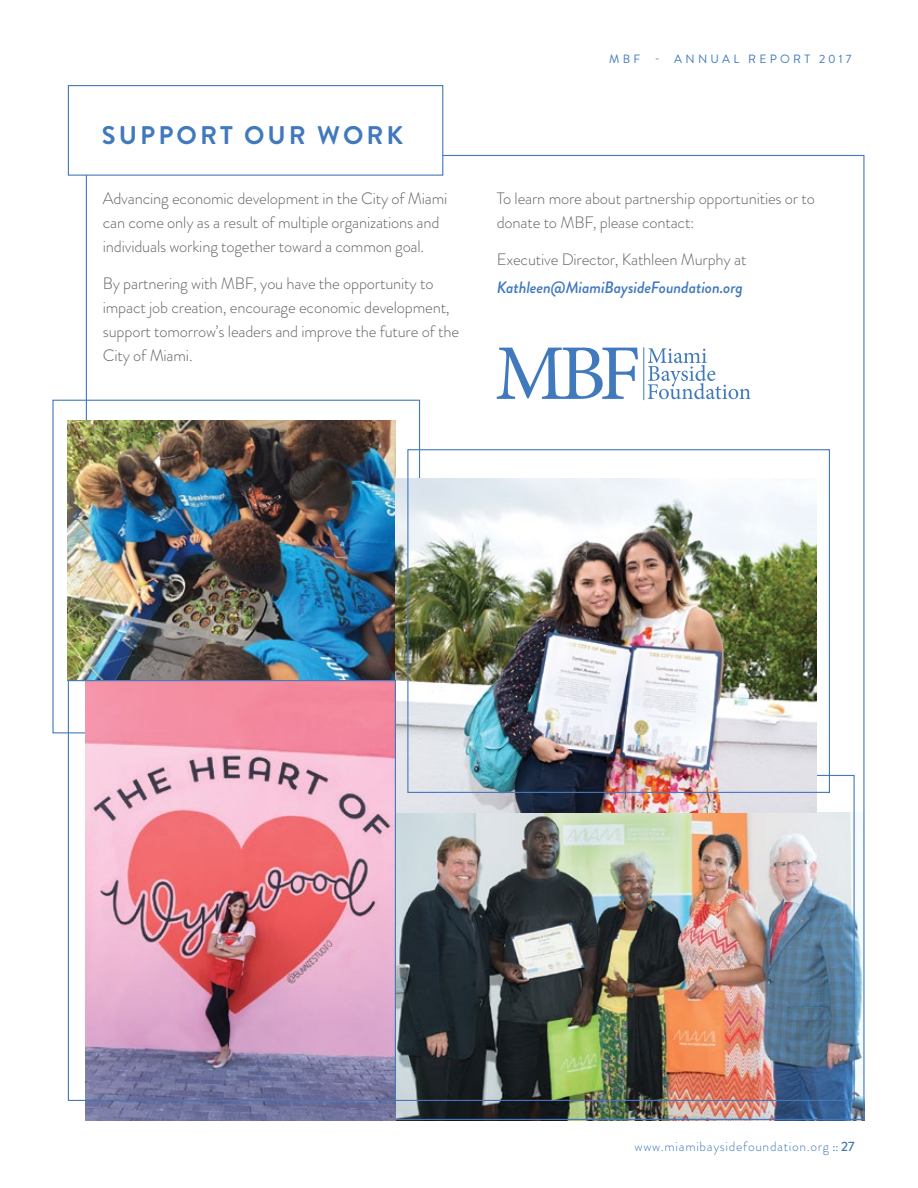
<style>
.page{position:relative;width:918px;height:1188px;background:#fff}
.page>*{position:absolute;margin:0;border:0;box-sizing:border-box;transform-origin:0 0}
.t1{font:700 25.5px "Brandon Grotesque";letter-spacing:.12em;color:#4179bd}
.t2{font:300 16.5px/24px "Brandon Grotesque";letter-spacing:-.01em;color:#636466}
.t3{font:italic 500 16.5px "Brandon Grotesque";letter-spacing:-.01em;color:#4179bd}
.t4{font:300 13.5px "Brandon Grotesque";letter-spacing:.05em;color:#4179bd}
.t5{font:12px "Brandon Grotesque";letter-spacing:.27em;color:#4179bd}
.s1{font-weight:400;font-size:12px}
.s2{font-weight:500}
</style>
<div class="page">
<img style="left:396px;top:812px;width:467px;height:306px">
<div style="left:68px;top:85px;width:375px;height:91px;background:#fff;border:1px solid #4179bd"></div>
<svg style="left:497px;top:348px;width:141px;height:51px"></svg>
<hr style="left:643px;top:347px;width:1px;height:53px;background:#4179bd">
<svg style="left:648px;top:348px;width:103px;height:51px"></svg>
<img style="left:68px;top:421px;width:328px;height:259px">
<img style="left:396px;top:478px;width:420px;height:334px">
<div style="left:407px;top:449px;width:423px;height:344px;border:1px solid #4179bd"></div>
<img style="left:85px;top:682px;width:311px;height:438px">
<div style="left:68px;top:680px;width:328px;height:421px;border:1px solid #4179bd"></div>
<h1 class="t1" style="left:102px;top:117px;width:37px">SUPPORT</h1>
<h1 class="t1" style="left:244px;top:117px;width:161px">OUR WORK</h1>
<p class="t2" style="left:103px;top:186px;width:346px">Advancing economic development in the City of Miami can come only as a result of multiple organizations and individuals working together toward a common goal.</p>
<p class="t2" style="left:103px;top:271px;width:358px">By partnering with MBF, you have the opportunity to impact job creation, encourage economic development, support tomorrow’s leaders and improve the future of the City of Miami.</p>
<p class="t5" style="left:609px;top:50px;width:244px">MBF - ANNUAL REPOR T 2017</p>
<p class="t2" style="left:497px;top:186px;width:320px">To learn more about partnership opportunities or to donate to MBF, please contact:</p>
<p class="t2" style="left:497px;top:247px;width:251px">Executive Director, Kathleen Murphy at</p>
<p class="t3" style="left:497px;top:275px;width:248px">Kathleen@MiamiBaysideFoundation.org</p>
<p class="t4" style="left:634px;top:1137px;width:222px">www.miamibaysidefoundation.org <span class="s1">::</span> <span class="s2">27</span></p>
</div>
